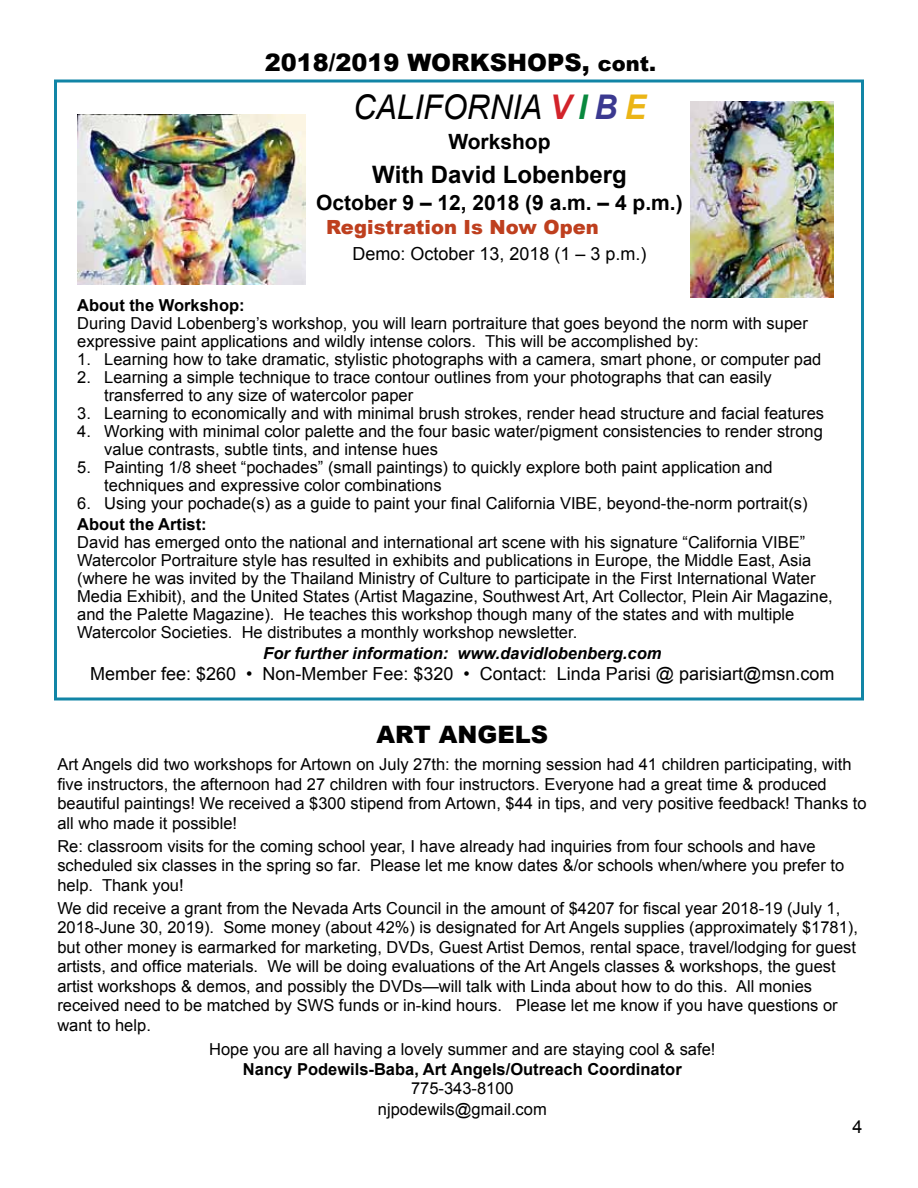
<style>
.page{position:relative;width:918px;height:1188px;background:#fff}
.page>*{position:absolute;margin:0;border:0;box-sizing:border-box;transform-origin:0 0}
.t1{font:italic 34.05px "Arial";color:#000;scale:.93 1}
.t2{font:900 24px "Arial";color:#000}
.t3{font:700 24px "Arial";color:#000}
.t4{font:700 21px "Arial";color:#000}
.t5{font:900 19.5px "Arial";color:#be3f1e}
.t6{font:18px "Arial";color:#000}
.t7{font:16.5px/19.5px "Arial";color:#000}
.t8{font:700 16.5px "Arial";color:#000}
.t9{font:italic 700 16.5px "Arial";color:#000}
.s1{font-size:21px}
.s2{font-weight:700;color:#d2232a}
.s3{font-weight:700;color:#09883e}
.s4{font-weight:700;color:#3b3990}
.s5{font-weight:700;color:#ebb516}
</style>
<div class="page">
<div style="left:54px;top:80px;width:810px;height:620px;border:3px solid #1185a6"></div>
<img style="left:77px;top:115px;width:228px;height:170px">
<img style="left:690px;top:102px;width:143px;height:195px">
<h2 class="t2" style="left:265px;top:45px;width:393px">2018/2019 WORKSHOPS, <span class="s1">cont.</span></h2>
<h1 class="t1" style="left:353px;top:85px;width:316px">CALIFORNIA <span class="s2">V</span> <span class="s3">I</span> <span class="s4">B</span> <span class="s5">E</span></h1>
<p class="t4" style="left:448px;top:128px;width:104px">Workshop</p>
<h2 class="t3" style="left:372px;top:159px;width:256px">With David Lobenberg</h2>
<p class="t4" style="left:316px;top:189px;width:368px">October 9 – 12, 2018 (9 a.m. – 4 p.m.)</p>
<p class="t5" style="left:326px;top:213px;width:274px">Registration Is Now Open</p>
<p class="t6" style="left:352px;top:242px;width:296px">Demo: October 13, 2018 (1 – 3 p.m.)</p>
<p class="t8" style="left:77px;top:295px;width:169px">About the Workshop:</p>
<p class="t7" style="left:77px;top:315px;width:732px;line-height:18px">During David Lobenberg’s workshop, you will learn portraiture that goes beyond the norm with super expressive paint applications and wildly intense colors. This will be accomplished by:</p>
<p class="t7" style="left:77px;top:350px;width:746px">1. Learning how to take dramatic, stylistic photographs with a camera, smart phone, or computer pad</p>
<p class="t7" style="left:104px;top:369px;width:669px;line-height:18px;text-indent:-27px">2. Learning a simple technique to trace contour outlines from your photographs that can easily transferred to any size of watercolor paper</p>
<p class="t7" style="left:77px;top:404px;width:748px">3. Learning to economically and with minimal brush strokes, render head structure and facial features</p>
<p class="t7" style="left:104px;top:423px;width:720px;line-height:18px;text-indent:-27px">4. Working with minimal color palette and the four basic water/pigment consistencies to render strong value contrasts, subtle tints, and intense hues</p>
<p class="t7" style="left:104px;top:459px;width:670px;line-height:18px;text-indent:-27px">5. Painting 1/8 sheet “pochades” (small paintings) to quickly explore both paint application and techniques and expressive color combinations</p>
<p class="t7" style="left:77px;top:494px;width:732px">6. Using your pochade(s) as a guide to paint your final California VIBE, beyond-the-norm portrait(s)</p>
<p class="t8" style="left:77px;top:514px;width:131px">About the Artist:</p>
<p class="t7" style="left:77px;top:534px;width:757px;line-height:18px">David has emerged onto the national and international art scene with his signature “California VIBE” Watercolor Portraiture style has resulted in exhibits and publications in Europe, the Middle East, Asia (where he was invited by the Thailand Ministry of Culture to participate in the First International Water Media Exhibit), and the United States (Artist Magazine, Southwest Art, Art Collector, Plein Air Magazine, and the Palette Magazine). He teaches this workshop though many of the states and with multiple Watercolor Societies. He distributes a monthly workshop newsletter.</p>
<p class="t9" style="left:263px;top:643px;width:400px">For further information: www.davidlobenberg.com</p>
<p class="t6" style="left:90px;top:662px;width:746px">Member fee: $260 • Non-Member Fee: $320 • Contact: Linda Parisi @ parisiart@msn.com</p>
<h2 class="t2" style="left:376px;top:717px;width:173px">ART ANGELS</h2>
<p class="t7" style="left:57px;top:755px;width:811px">Art Angels did two workshops for Artown on July 27th: the morning session had 41 children participating, with five instructors, the afternoon had 27 children with four instructors. Everyone had a great time &amp; produced beautiful paintings! We received a $300 stipend from Artown, $44 in tips, and very positive feedback! Thanks to all who made it possible!</p>
<p class="t7" style="left:57px;top:836px;width:788px">Re: classroom visits for the coming school year, I have already had inquiries from four schools and have scheduled six classes in the spring so far. Please let me know dates &amp;/or schools when/where you prefer to help. Thank you!</p>
<p class="t7" style="left:57px;top:898px;width:802px">We did receive a grant from the Nevada Arts Council in the amount of $4207 for fiscal year 2018-19 (July 1, 2018-June 30, 2019). Some money (about 42%) is designated for Art Angels supplies (approximately $1781), but other money is earmarked for marketing, DVDs, Guest Artist Demos, rental space, travel/lodging for guest artists, and office materials. We will be doing evaluations of the Art Angels classes &amp; workshops, the guest artist workshops &amp; demos, and possibly the DVDs—will talk with Linda about how to do this. All monies received need to be matched by SWS funds or in-kind hours. Please let me know if you have questions or want to help.</p>
<p class="t7" style="left:209px;top:1040px;width:508px">Hope you are all having a lovely summer and are staying cool &amp; safe!</p>
<p class="t8" style="left:243px;top:1058px;width:440px">Nancy Podewils-Baba, Art Angels/Outreach Coordinator</p>
<p class="t7" style="left:378px;top:1078px;width:170px;line-height:21px;text-align:center">775-343-8100 njpodewils@gmail.com</p>
<p class="t6" style="left:852px;top:1115px;width:12px">4</p>
</div>
